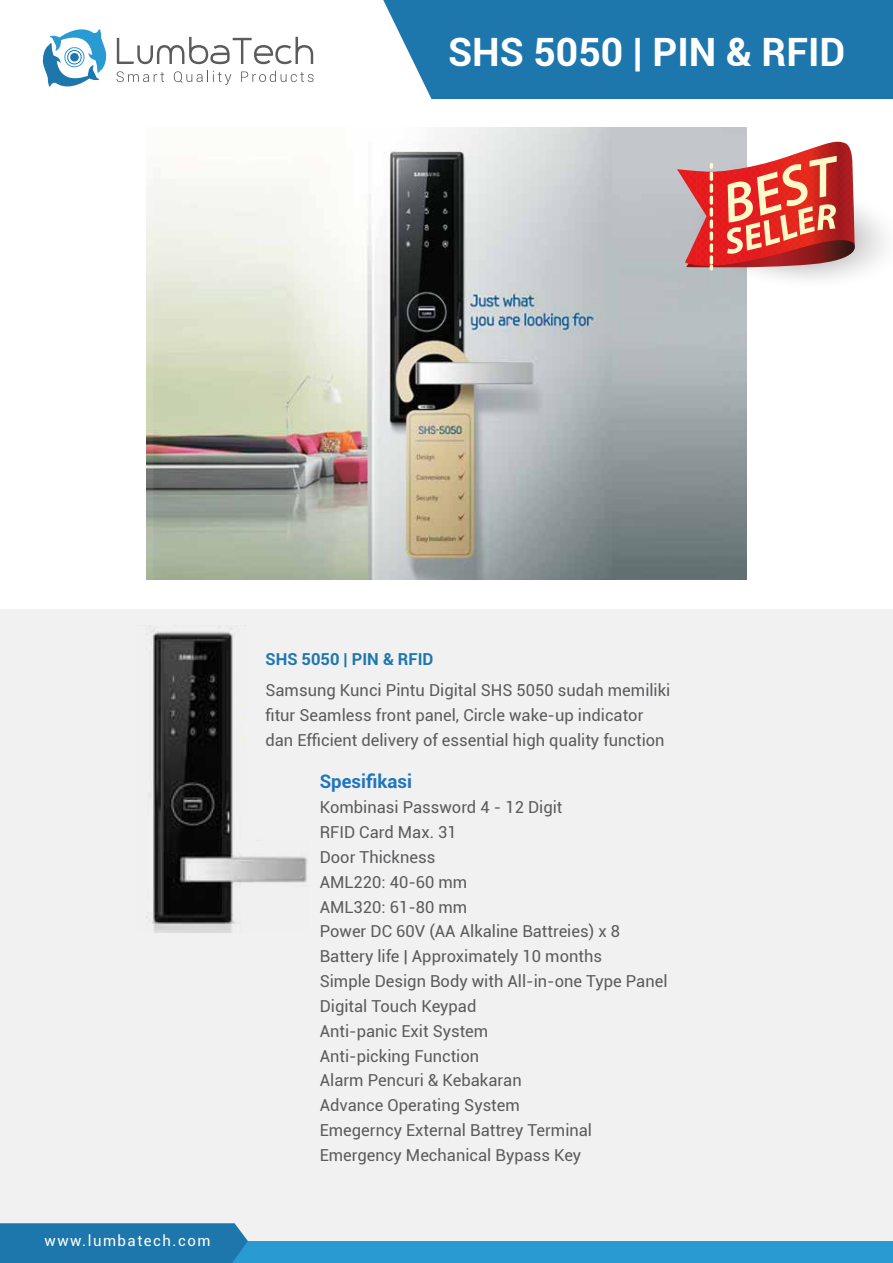
<style>
.page{position:relative;width:893px;height:1263px;background:#fff}
.page>*{position:absolute;margin:0;border:0;box-sizing:border-box;transform-origin:0 0}
.t1{font:700 39px "Roboto";color:#fff}
.t2{font:700 18.6px "Roboto";color:#2076bc}
.t3{font:16.5px/24.9px "Roboto";color:#5b5b5d}
.t4{font:700 16.5px "Roboto";color:#1e77ac}
.t5{font:15px "Roboto";letter-spacing:.1em;color:#fff}
</style>
<div class="page">
<div style="left:0;top:609px;width:893px;height:654px;background:#f1f1f2"></div>
<div style="left:383px;top:0;width:510px;height:99px;background:#1e77ac"></div>
<img style="left:146px;top:625px;width:161px;height:308px">
<svg style="left:117px;top:37px;width:196px;height:27px"></svg>
<svg style="left:116px;top:71px;width:48px;height:11px"></svg>
<svg style="left:174px;top:71px;width:57px;height:14px"></svg>
<svg style="left:241px;top:71px;width:73px;height:11px"></svg>
<svg style="left:42px;top:29px;width:65px;height:58px"></svg>
<img style="left:147px;top:127px;width:599px;height:453px">
<div style="left:0;top:1241px;width:893px;height:22px;background:#2a9ad2"></div>
<div style="left:0;top:1223px;width:248px;height:40px;background:#1e77ac"></div>
<svg style="left:677px;top:140px;width:208px;height:148px"></svg>
<h1 class="t1" style="left:448px;top:24px;width:399px">SHS 5050 | PIN &amp; RFID</h1>
<p class="t5" style="left:45px;top:1230px;width:168px">www.lumbatech.com</p>
<p class="t4" style="left:265px;top:648px;width:169px">SHS 5050 | PIN &amp; RFID</p>
<p class="t3" style="left:265px;top:677px;width:406px">Samsung Kunci Pintu Digital SHS 5050 sudah memiliki fitur Seamless front panel, Circle wake-up indicator dan Efficient delivery of essential high quality function</p>
<p class="t2" style="left:320px;top:769px;width:94px">Spesifikasi</p>
<p class="t3" style="left:320px;top:794px;width:349px">Kombinasi Password 4 - 12 Digit<br>RFID Card Max. 31<br>Door Thickness<br>AML220: 40-60 mm<br>AML320: 61-80 mm<br>Power DC 60V (AA Alkaline Battreies) x 8<br>Battery life | Approximately 10 months<br>Simple Design Body with All-in-one Type Panel<br>Digital Touch Keypad<br>Anti-panic Exit System<br>Anti-picking Function<br>Alarm Pencuri &amp; Kebakaran<br>Advance Operating System<br>Emegerncy External Battrey Terminal<br>Emergency Mechanical Bypass Key</p>
</div>
